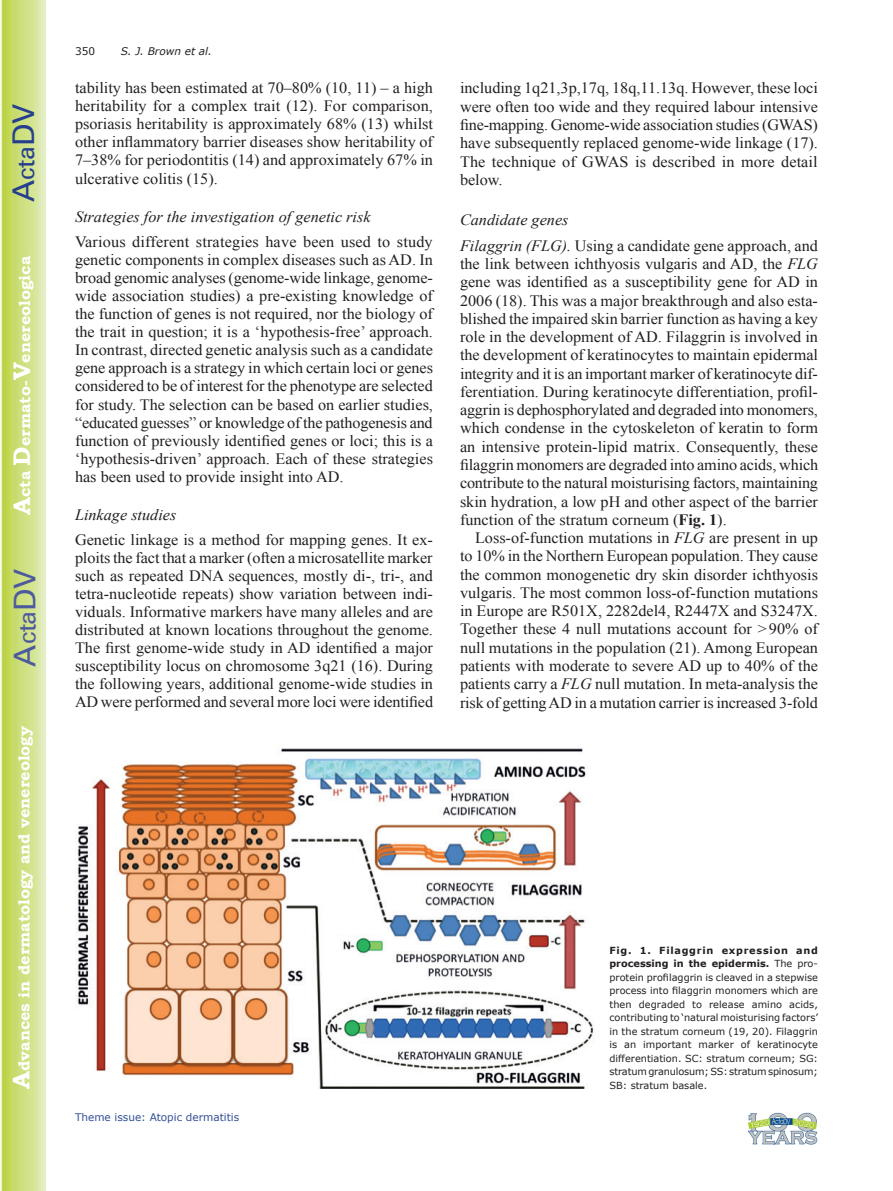
<style>
.page{position:relative;width:893px;height:1191px;background:#fff}
.page>*{position:absolute;margin:0;border:0;box-sizing:border-box;transform-origin:0 0}
.t1{font:30px "Univers";color:#4d5a9e}
.t2{font:30px "Univers";color:#253f8e}
.t3{font:15.75px/18.3px "Times New Roman";color:#231f20;text-align:justify}
.t4{font:700 15.75px "Bookman Old Style";color:#fff}
.t5{font:italic 15.75px "Times New Roman";color:#231f20}
.t6{font:10.5px "Verdana";color:#324f95}
.t7{font:italic 10.5px "Verdana";color:#231f20}
.t8{font:10.5px "Verdana";color:#231f20}
.t9{font:9.75px/13.5px "Verdana";letter-spacing:-.015em;color:#231f20;text-align:justify}
.s1{font-size:24px}
.s2{font-style:italic}
.s3{font-weight:700}
</style>
<div class="page">
<svg style="left:1px;top:0;width:45px;height:1191px;background:#cfe084"></svg>
<img style="left:747px;top:1113px;width:71px;height:31px">
<img style="left:75px;top:748px;width:519px;height:341px">
<h1 class="t2" style="left:6px;top:202px;width:100px;rotate:-90deg">A<span class="s1">cta</span>DV</h1>
<p class="t4" style="left:15px;top:515px;width:260px;rotate:-90deg"><span class="s1">A</span>cta <span class="s1">D</span>ermato-<span class="s1">V</span>enereologica</p>
<h1 class="t1" style="left:7px;top:666px;width:100px;rotate:-90deg">A<span class="s1">cta</span>DV</h1>
<p class="t4" style="left:15px;top:1088px;width:364px;rotate:-90deg"><span class="s1">A</span>dvances in dermatology and venereology</p>
<p class="t8" style="left:75px;top:44px;width:22px">350</p>
<p class="t7" style="left:121px;top:44px;width:93px">S. J. Brown et al.</p>
<p class="t3" style="left:75px;top:79px;width:360px">tability has been estimated at 70–80% (10, 11) – a high heritability for a complex trait (12). For comparison, psoriasis heritability is approximately 68% (13) whilst other inflammatory barrier diseases show heritability of 7–38% for periodontitis (14) and approximately 67% in ulcerative colitis (15).</p>
<p class="t5" style="left:75px;top:206px;width:297px">Strategies for the investigation of genetic risk</p>
<p class="t3" style="left:75px;top:233px;width:360px">Various different strategies have been used to study genetic components in complex diseases such as AD. In broad genomic analyses (genome-wide linkage, genome&shy;wide association studies) a pre-existing knowledge of the function of genes is not required, nor the biology of the trait in question; it is a ‘hypothesis-free’ approach.<br>In contrast, directed genetic analysis such as a candidate gene approach is a strategy in which certain loci or genes considered to be of interest for the phenotype are selected for study. The selection can be based on earlier studies, “educated guesses” or knowledge of the pathogenesis and function of previously identified genes or loci; this is a ‘hypothesis-driven’ approach. Each of these strategies has been used to provide insight into AD.</p>
<p class="t5" style="left:75px;top:504px;width:103px">Linkage studies</p>
<p class="t3" style="left:75px;top:531px;width:360px">Genetic linkage is a method for mapping genes. It ex&shy;ploits the fact that a marker (often a microsatellite marker such as repeated DNA sequences, mostly di-, tri-, and tetra-nucleotide repeats) show variation between indi&shy;viduals. Informative markers have many alleles and are distributed at known locations throughout the genome.<br>The first genome-wide study in AD identified a major susceptibility locus on chromosome 3q21 (16). During the following years, additional genome-wide studies in AD were performed and several more loci were identified</p>
<p class="t3" style="left:460px;top:79px;width:360px">including 1q21,3p,17q, 18q,11.13q. However, these loci were often too wide and they required labour intensive fine-mapping. Genome-wide association studies (GWAS) have subsequently replaced genome-wide linkage (17).<br>The technique of GWAS is described in more detail below.</p>
<p class="t3" style="left:460px;top:207px;width:360px;line-height:25.8px"><span class="s2">Candidate genes<br>Filaggrin (FLG).</span> Using a candidate gene approach, and</p>
<p class="t3" style="left:460px;top:254px;width:360px">the link between ichthyosis vulgaris and AD, the <span class="s2">FLG </span>gene was identified as a susceptibility gene for AD in 2006 (18). This was a major breakthrough and also esta&shy;blished the impaired skin barrier function as having a key role in the development of AD. Filaggrin is involved in the development of keratinocytes to maintain epidermal integrity and it is an important marker of keratinocyte dif&shy;ferentiation. During keratinocyte differentiation, profil&shy;aggrin is dephosphorylated and degraded into monomers, which condense in the cytoskeleton of keratin to form an intensive protein-lipid matrix. Consequently, these filaggrin monomers are degraded into amino acids, which contribute to the natural moisturising factors, maintaining skin hydration, a low pH and other aspect of the barrier function of the stratum corneum (<span class="s3">Fig. 1</span>).</p>
<p class="t3" style="left:460px;top:528px;width:360px;text-indent:15px">Loss-of-function mutations in <span class="s2">FLG</span> are present in up to 10% in the Northern European population. They cause the common monogenetic dry skin disorder ichthyosis vulgaris. The most common loss-of-function mutations in Europe are R501X, 2282del4, R2447X and S3247X.<br>Together these 4 null mutations account for &gt;90% of null mutations in the population (21). Among European patients with moderate to severe AD up to 40% of the patients carry a <span class="s2">FLG</span> null mutation. In meta-analysis the risk of getting AD in a mutation carrier is increased 3-fold</p>
<p class="t6" style="left:75px;top:1110px;width:166px">Theme issue: Atopic dermatitis</p>
<p class="t9" style="left:609px;top:943px;width:210px"><span class="s3">Fig. 1. Filaggrin expression and processing in the epidermis.</span> The pro&shy;protein profilaggrin is cleaved in a stepwise process into filaggrin monomers which are then degraded to release amino acids, contributing to ‘natural moisturising factors’ in the stratum corneum (19, 20). Filaggrin is an important marker of keratinocyte differentiation. SC: stratum corneum; SG: stratum granulosum; SS: stratum spinosum; SB: stratum basale.</p>
</div>
